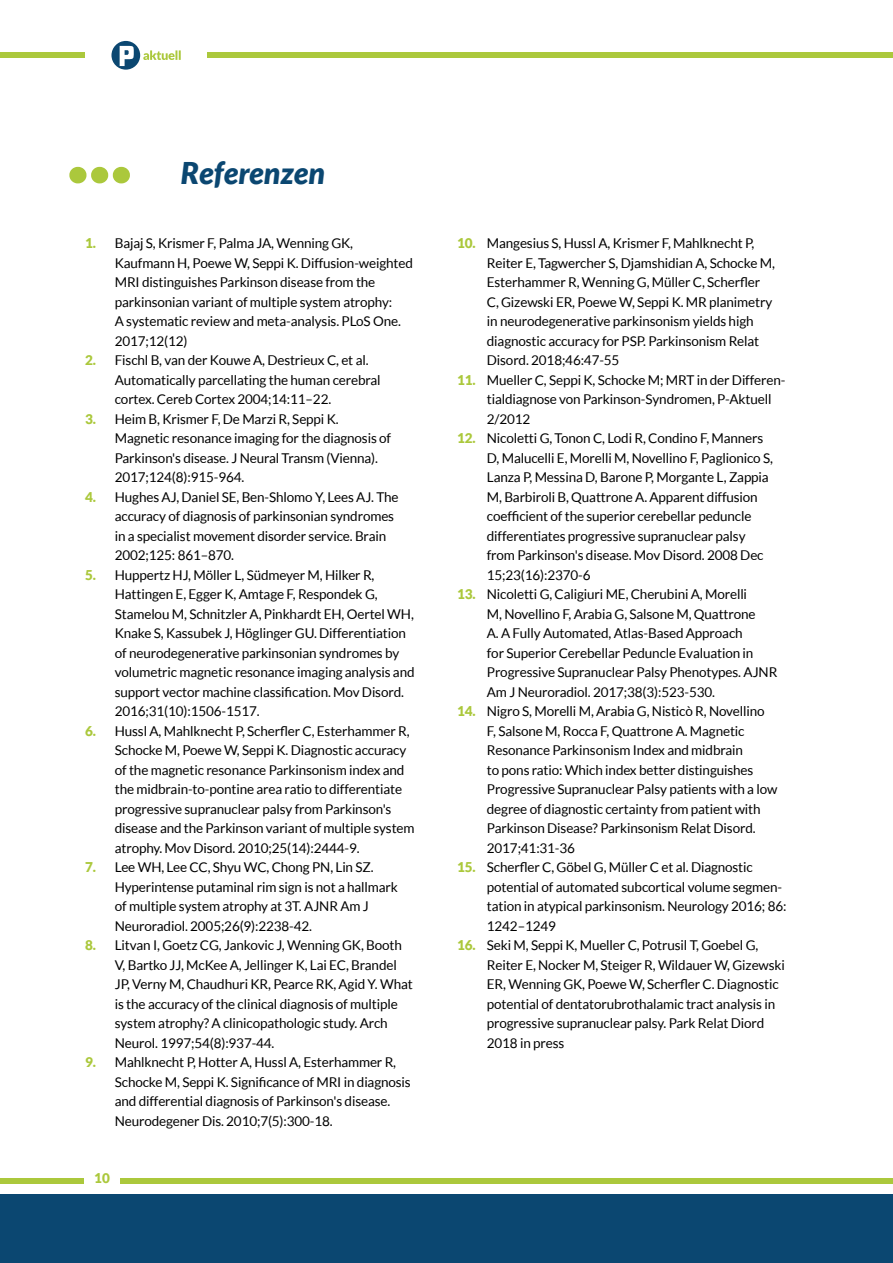
<style>
.page{position:relative;width:893px;height:1263px;background:#fff}
.page>*{position:absolute;margin:0;border:0;box-sizing:border-box;transform-origin:0 0}
.t1{font:italic 900 76.2px "Lato";color:#abc83c}
.t2{font:italic 900 30px "Lato";color:#0b4771}
.t3{font:13.5px/19.5px "Lato";letter-spacing:-.01em;color:#000}
.t4{font:900 13.5px "Lato";color:#abc83c}
.s1{font-weight:900;color:#abc83c}
</style>
<div class="page">
<div style="left:121px;top:1178px;width:772px;height:5px;background:#abc83c"></div>
<div style="left:0;top:1178px;width:83px;height:5px;background:#abc83c"></div>
<div style="left:0;top:53px;width:85px;height:5px;background:#abc83c"></div>
<div style="left:207px;top:53px;width:686px;height:5px;background:#abc83c"></div>
<div style="left:0;top:1194px;width:893px;height:69px;background:#0b4771"></div>
<svg style="left:143px;top:50px;width:38px;height:10px"></svg>
<svg style="left:111px;top:41px;width:29px;height:29px"></svg>
<svg style="left:120px;top:46px;width:14px;height:20px"></svg>
<p class="t1" style="left:66px;top:125px;width:67px">···</p>
<h2 class="t2" style="left:181px;top:155px;width:146px">Referenzen</h2>
<p class="t3" style="left:115px;top:233px;width:300px;text-indent:-30px"><span class="s1">1.</span> Bajaj S, Krismer F, Palma JA, Wenning GK, Kaufmann H, Poewe W, Seppi K. Diffusion-weighted MRI distinguishes Parkinson disease from the parkinsonian variant of multiple system atrophy:<br>A systematic review and meta-analysis. PLoS One.<br>2017;12(12)</p>
<p class="t3" style="left:115px;top:350px;width:267px;text-indent:-30px"><span class="s1">2.</span> Fischl B, van der Kouwe A, Destrieux C, et al.<br>Automatically parcellating the human cerebral cortex. Cereb Cortex 2004;14:11–22.</p>
<p class="t3" style="left:115px;top:409px;width:278px;text-indent:-30px"><span class="s1">3.</span> Heim B, Krismer F, De Marzi R, Seppi K.<br>Magnetic resonance imaging for the diagnosis of Parkinson's disease. J Neural Transm (Vienna).<br>2017;124(8):915-964.</p>
<p class="t3" style="left:115px;top:487px;width:285px;text-indent:-30px"><span class="s1">4.</span> Hughes AJ, Daniel SE, Ben-Shlomo Y, Lees AJ. The accuracy of diagnosis of parkinsonian syndromes in a specialist movement disorder service. Brain 2002;125: 861–870.</p>
<p class="t3" style="left:115px;top:565px;width:301px;text-indent:-30px"><span class="s1">5.</span> Huppertz HJ, Möller L, Südmeyer M, Hilker R, Hattingen E, Egger K, Amtage F, Respondek G, Stamelou M, Schnitzler A, Pinkhardt EH, Oertel WH, Knake S, Kassubek J, Höglinger GU. Differentiation of neurodegenerative parkinsonian syndromes by volumetric magnetic resonance imaging analysis and support vector machine classification. Mov Disord.<br>2016;31(10):1506-1517.</p>
<p class="t3" style="left:115px;top:721px;width:301px;text-indent:-30px"><span class="s1">6.</span> Hussl A, Mahlknecht P, Scherfler C, Esterhammer R, Schocke M, Poewe W, Seppi K. Diagnostic accuracy of the magnetic resonance Parkinsonism index and the midbrain-to-pontine area ratio to differentiate progressive supranuclear palsy from Parkinson's disease and the Parkinson variant of multiple system atrophy. Mov Disord. 2010;25(14):2444-9.</p>
<p class="t3" style="left:115px;top:857px;width:285px;text-indent:-30px"><span class="s1">7.</span> Lee WH, Lee CC, Shyu WC, Chong PN, Lin SZ.<br>Hyperintense putaminal rim sign is not a hallmark of multiple system atrophy at 3T. AJNR Am J Neuroradiol. 2005;26(9):2238-42.</p>
<p class="t3" style="left:115px;top:935px;width:300px;text-indent:-30px"><span class="s1">8.</span> Litvan I, Goetz CG, Jankovic J, Wenning GK, Booth V, Bartko JJ, McKee A, Jellinger K, Lai EC, Brandel JP, Verny M, Chaudhuri KR, Pearce RK, Agid Y. What is the accuracy of the clinical diagnosis of multiple system atrophy? A clinicopathologic study. Arch Neurol. 1997;54(8):937-44.</p>
<p class="t3" style="left:115px;top:1052px;width:297px;text-indent:-30px"><span class="s1">9.</span> Mahlknecht P, Hotter A, Hussl A, Esterhammer R, Schocke M, Seppi K. Significance of MRI in diagnosis and differential diagnosis of Parkinson's disease.<br>Neurodegener Dis. 2010;7(5):300-18.</p>
<p class="t4" style="left:94px;top:1170px;width:17px">10</p>
<p class="t3" style="left:487px;top:233px;width:289px;text-indent:-30px"><span class="s1">10.</span> Mangesius S, Hussl A, Krismer F, Mahlknecht P, Reiter E, Tagwercher S, Djamshidian A, Schocke M, Esterhammer R, Wenning G, Müller C, Scherfler C, Gizewski ER, Poewe W, Seppi K. MR planimetry in neurodegenerative parkinsonism yields high diagnostic accuracy for PSP. Parkinsonism Relat Disord. 2018;46:47-55</p>
<p class="t3" style="left:487px;top:370px;width:300px;text-indent:-30px"><span class="s1">11.</span> Mueller C, Seppi K, Schocke M; MRT in der Differen&shy;tialdiagnose von Parkinson-Syndromen, P-Aktuell<br>2/2012</p>
<p class="t3" style="left:487px;top:428px;width:288px;text-indent:-30px"><span class="s1">12.</span> Nicoletti G, Tonon C, Lodi R, Condino F, Manners D, Malucelli E, Morelli M, Novellino F, Paglionico S, Lanza P, Messina D, Barone P, Morgante L, Zappia M, Barbiroli B, Quattrone A. Apparent diffusion coefficient of the superior cerebellar peduncle differentiates progressive supranuclear palsy from Parkinson's disease. Mov Disord. 2008 Dec 15;23(16):2370-6</p>
<p class="t3" style="left:487px;top:584px;width:292px;text-indent:-30px"><span class="s1">13.</span> Nicoletti G, Caligiuri ME, Cherubini A, Morelli<br>M, Novellino F, Arabia G, Salsone M, Quattrone<br>A. A Fully Automated, Atlas-Based Approach<br>for Superior Cerebellar Peduncle Evaluation in Progressive Supranuclear Palsy Phenotypes. AJNR Am J Neuroradiol. 2017;38(3):523-530.</p>
<p class="t3" style="left:487px;top:701px;width:292px;text-indent:-30px"><span class="s1">14.</span> Nigro S, Morelli M, Arabia G, Nisticò R, Novellino<br>F, Salsone M, Rocca F, Quattrone A. Magnetic Resonance Parkinsonism Index and midbrain<br>to pons ratio: Which index better distinguishes Progressive Supranuclear Palsy patients with a low degree of diagnostic certainty from patient with Parkinson Disease? Parkinsonism Relat Disord.<br>2017;41:31-36</p>
<p class="t3" style="left:487px;top:857px;width:301px;text-indent:-30px"><span class="s1">15.</span> Scherfler C, Göbel G, Müller C et al. Diagnostic potential of automated subcortical volume segmen&shy;tation in atypical parkinsonism. Neurology 2016; 86:<br>1242–1249</p>
<p class="t3" style="left:487px;top:935px;width:300px;text-indent:-30px"><span class="s1">16.</span> Seki M, Seppi K, Mueller C, Potrusil T, Goebel G, Reiter E, Nocker M, Steiger R, Wildauer W, Gizewski ER, Wenning GK, Poewe W, Scherfler C. Diagnostic potential of dentatorubrothalamic tract analysis in progressive supranuclear palsy. Park Relat Diord 2018 in press</p>
</div>
